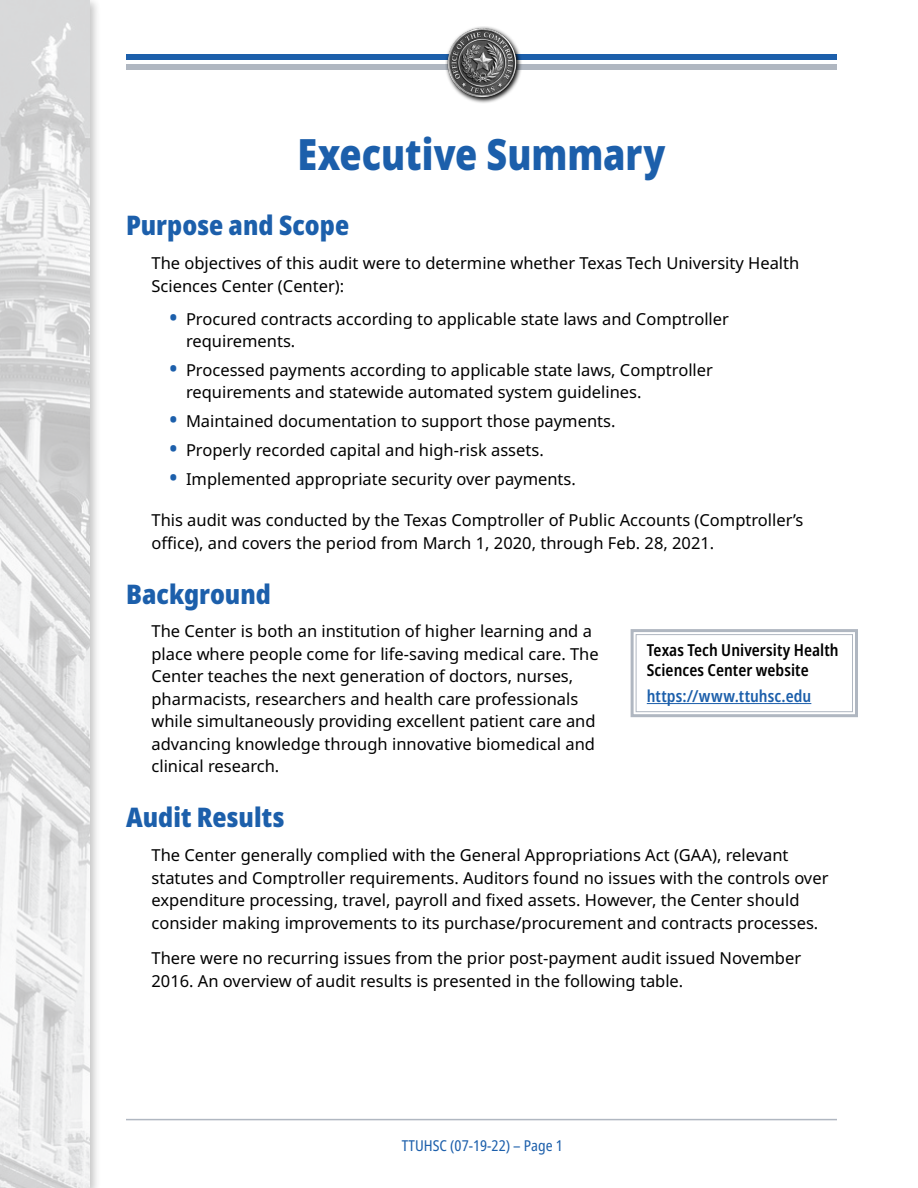
<style>
.page{position:relative;width:918px;height:1188px;background:#fff}
.page>*{position:absolute;margin:0;border:0;box-sizing:border-box;transform-origin:0 0}
.t1{font:900 43.2px "Noto Sans";color:#1c5fab;scale:.83 1}
.t2{font:900 condensed 27px "Noto Sans";color:#1c5fab}
.t3{font:16.5px/22.5px "Noto Sans";color:#000}
.t4{font:600 condensed 16.5px/20.2px "Noto Sans";letter-spacing:.005em;color:#000}
.t5{font:600 condensed 16.5px "Noto Sans";letter-spacing:.01em;color:#1c5fab}
.t6{font:condensed 15px "Noto Sans";color:#1c5fab}
.s1{font-weight:700;font-size:21px;color:#1c5fab}
</style>
<div class="page">
<hr style="left:126px;top:1119px;width:711px;height:1px;background:#b0b7c1">
<div style="left:126px;top:54px;width:711px;height:5px;background:#1c5fab"></div>
<div style="left:126px;top:64px;width:711px;height:6px;background:#b0b7c1"></div>
<div style="left:0;top:0;width:101px;height:1188px;background:#000;opacity:.75"></div>
<img style="left:0;top:0;width:90px;height:1188px">
<svg style="left:472px;top:26px;width:50px;height:77px"></svg>
<img style="left:445px;top:27px;width:73px;height:74px">
<svg style="left:630px;top:629px;width:228px;height:89px"></svg>
<div style="left:636px;top:634px;width:217px;height:78px;border:1px solid #b0b7c1"></div>
<h1 class="t1" style="left:297px;top:121px;width:445px">Executive Summary</h1>
<h2 class="t2" style="left:126px;top:205px;width:225px">Purpose and Scope</h2>
<p class="t3" style="left:152px;top:252px;width:649px">The objectives of this audit were to determine whether Texas Tech University Health<br>Sciences Center (Center):</p>
<p class="t3" style="left:186px;top:308px;width:545px;text-indent:-16px"><span class="s1">•</span> Procured contracts according to applicable state laws and Comptroller requirements.</p>
<p class="t3" style="left:186px;top:359px;width:529px;text-indent:-16px"><span class="s1">•</span> Processed payments according to applicable state laws, Comptroller requirements and statewide automated system guidelines.</p>
<p class="t3" style="left:170px;top:410px;width:447px"><span class="s1">•</span> Maintained documentation to support those payments.</p>
<p class="t3" style="left:170px;top:439px;width:376px"><span class="s1">•</span> Properly recorded capital and high-risk assets.</p>
<p class="t3" style="left:170px;top:468px;width:408px"><span class="s1">•</span> Implemented appropriate security over payments.</p>
<p class="t3" style="left:151px;top:509px;width:654px">This audit was conducted by the Texas Comptroller of Public Accounts (Comptroller’s office), and covers the period from March 1, 2020, through Feb. 28, 2021.</p>
<h2 class="t2" style="left:126px;top:573px;width:147px">Background</h2>
<p class="t3" style="left:152px;top:621px;width:449px">The Center is both an institution of higher learning and a place where people come for life-saving medical care. The Center teaches the next generation of doctors, nurses, pharmacists, researchers and health care professionals while simultaneously providing excellent patient care and advancing knowledge through innovative biomedical and clinical research.</p>
<p class="t4" style="left:647px;top:640px;width:193px">Texas Tech University Health<br>Sciences Center website</p>
<p class="t5" style="left:647px;top:684px;width:166px">https://www.ttuhsc.edu</p>
<h2 class="t2" style="left:126px;top:797px;width:160px">Audit Results</h2>
<p class="t3" style="left:152px;top:844px;width:678px">The Center generally complied with the General Appropriations Act (GAA), relevant statutes and Comptroller requirements. Auditors found no issues with the controls over expenditure processing, travel, payroll and fixed assets. However, the Center should consider making improvements to its purchase/procurement and contracts processes.</p>
<p class="t3" style="left:152px;top:947px;width:651px">There were no recurring issues from the prior post-payment audit issued November<br>2016. An overview of audit results is presented in the following table.</p>
<p class="t6" style="left:402px;top:1135px;width:163px">TTUHSC (07-19-22) – Page 1</p>
</div>
